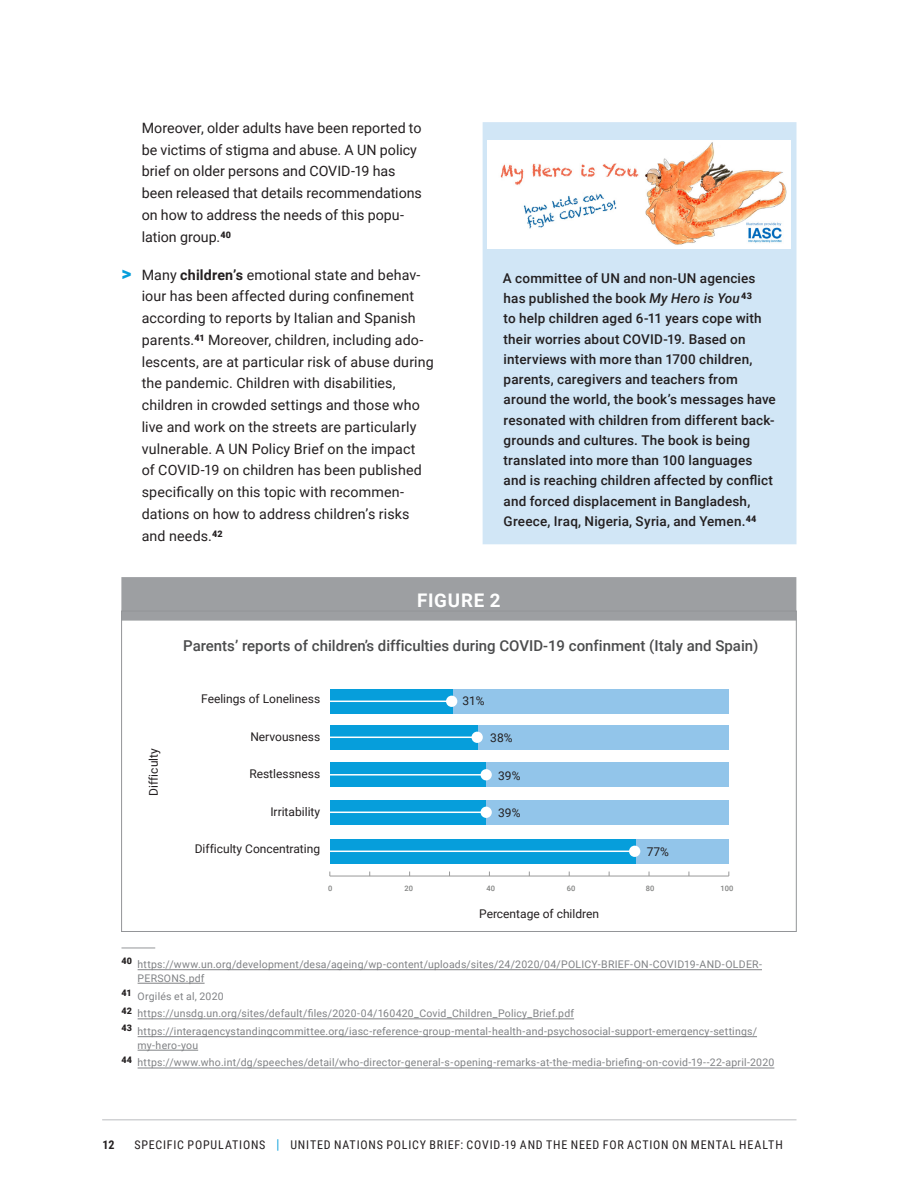
<style>
.page{position:relative;width:918px;height:1188px;background:#fff}
.page>*{position:absolute;margin:0;border:0;box-sizing:border-box;transform-origin:0 0}
.CHART_TABLE_H1{font:700 18.75px "Roboto";letter-spacing:.04em;color:#fff}
.t1{font:500 15px "Roboto";color:#4b4c4d}
.t2{font:14.25px/21.8px "Roboto";letter-spacing:.005em;color:#231f20}
.PMrev_TABLE_TXT{font:500 13.5px/20.2px "Roboto";letter-spacing:.015em;color:#231f20}
.t3{font:12px "Roboto";color:#231f20}
.t4{font:12px "Roboto Condensed";letter-spacing:.065em;color:#231f20}
.t5{font:700 12px "Roboto Condensed";color:#231f20}
.Footnote_SPANNED_REV{font:10.5px/13.5px "Roboto";letter-spacing:.02em;color:#808285}
.t6{font:500 7.5px "Roboto";color:#808180}
.s1{font-weight:900;font-size:19.5px;color:#069edb}
.s2{font-weight:700}
.s3{font-style:italic}
.s4{font-size:13.5px;color:#069edb}
</style>
<div class="page">
<hr style="left:102px;top:1119px;width:695px;height:1px;background:#d1d2d4">
<hr style="left:122px;top:948px;width:33px;height:1px;background:#939598">
<hr style="left:138px;top:969px;width:624px;height:1px;background:#808285">
<hr style="left:138px;top:983px;width:67px;height:1px;background:#808285">
<hr style="left:138px;top:1018px;width:436px;height:1px;background:#808285">
<hr style="left:138px;top:1036px;width:619px;height:1px;background:#808285">
<hr style="left:138px;top:1050px;width:60px;height:1px;background:#808285">
<hr style="left:138px;top:1068px;width:636px;height:1px;background:#808285">
<div style="left:483px;top:122px;width:313px;height:422px;background:#d1e6f6"></div>
<img style="left:487px;top:140px;width:304px;height:109px">
<div style="left:121px;top:577px;width:675px;height:44px;background:#9d9fa2"></div>
<div style="left:330px;top:725px;width:150px;height:25px;background:#069edb"></div>
<div style="left:478px;top:725px;width:251px;height:25px;background:#92c5ea"></div>
<hr style="left:324px;top:737px;width:153px;height:1px;background:#fff">
<div style="left:472px;top:732px;width:11px;height:11px;background:#fff;border-radius:50%"></div>
<div style="left:330px;top:763px;width:157px;height:24px;background:#069edb"></div>
<div style="left:486px;top:763px;width:243px;height:24px;background:#92c5ea"></div>
<hr style="left:324px;top:774px;width:162px;height:2px;background:#fff">
<div style="left:481px;top:769px;width:11px;height:11px;background:#fff;border-radius:50%"></div>
<div style="left:486px;top:839px;width:243px;height:25px;background:#92c5ea"></div>
<div style="left:330px;top:800px;width:157px;height:25px;background:#069edb"></div>
<div style="left:486px;top:800px;width:243px;height:25px;background:#92c5ea"></div>
<hr style="left:324px;top:812px;width:162px;height:1px;background:#fff">
<div style="left:481px;top:807px;width:11px;height:11px;background:#fff;border-radius:50%"></div>
<div style="left:330px;top:839px;width:306px;height:25px;background:#069edb"></div>
<hr style="left:324px;top:851px;width:311px;height:1px;background:#fff">
<div style="left:629px;top:846px;width:11px;height:11px;background:#fff;border-radius:50%"></div>
<hr style="left:330px;top:876px;width:399px;height:1px;background:#999">
<div style="left:330px;top:689px;width:126px;height:25px;background:#069edb"></div>
<div style="left:453px;top:689px;width:276px;height:25px;background:#92c5ea"></div>
<hr style="left:324px;top:701px;width:128px;height:1px;background:#fff">
<div style="left:446px;top:696px;width:11px;height:11px;background:#fff;border-radius:50%"></div>
<p class="t2" style="left:142px;top:116px;width:282px">Moreover, older adults have been reported to be victims of stigma and abuse. A UN policy brief on older persons and COVID-19 has been released that details recommendations on how to address the needs of this popu&shy;lation group.<sup>40</sup></p>
<p class="t2" style="left:142px;top:263px;width:294px;text-indent:-20px"><span class="s1">&gt;</span> Many <span class="s2">children’s</span> emotional state and behav&shy;iour has been affected during confinement according to reports by Italian and Spanish parents.<sup>41</sup> Moreover, children, including ado&shy;lescents, are at particular risk of abuse during the pandemic. Children with disabilities, children in crowded settings and those who live and work on the streets are particularly vulnerable. A UN Policy Brief on the impact<br>of COVID-19 on children has been published specifically on this topic with recommen&shy;dations on how to address children’s risks and needs.<sup>42</sup></p>
<p class="PMrev_TABLE_TXT" style="left:503px;top:267px;width:275px">A committee of UN and non-UN agencies has published the book <span class="s3">My Hero is You</span> <sup>43<br></sup>to help children aged 6-11 years cope with their worries about COVID-19. Based on interviews with more than 1700 children, parents, caregivers and teachers from around the world, the book’s messages have resonated with children from different back&shy;grounds and cultures. The book is being translated into more than 100 languages and is reaching children affected by conflict and forced displacement in Bangladesh, Greece, Iraq, Nigeria, Syria, and Yemen.<sup>44</sup></p>
<p class="CHART_TABLE_H1" style="left:417px;top:587px;width:85px">FIGURE 2</p>
<p class="t1" style="left:183px;top:635px;width:577px">Parents’ reports of children’s difficulties during COVID-19 confinment (Italy and Spain)</p>
<p class="t3" style="left:145px;top:796px;width:49px;rotate:-90deg">Difficulty</p>
<p class="t3" style="left:201px;top:691px;width:121px">Feelings of Loneliness</p>
<p class="t3" style="left:462px;top:693px;width:24px">31%</p>
<p class="t3" style="left:250px;top:728px;width:71px">Nervousness</p>
<p class="t3" style="left:490px;top:730px;width:24px">38%</p>
<p class="t3" style="left:249px;top:766px;width:72px">Restlessness</p>
<p class="t3" style="left:270px;top:803px;width:51px">Irritability</p>
<p class="t3" style="left:498px;top:767px;width:24px">39%</p>
<p class="t3" style="left:498px;top:805px;width:24px">39%</p>
<p class="t3" style="left:195px;top:841px;width:127px">Difficulty Concentrating</p>
<p class="t3" style="left:647px;top:844px;width:24px">77%</p>
<p class="t6" style="left:328px;top:883px;width:6px">0</p>
<p class="t6" style="left:405px;top:883px;width:10px">20</p>
<p class="t6" style="left:486px;top:883px;width:10px">40</p>
<p class="t6" style="left:567px;top:883px;width:10px">60</p>
<p class="t6" style="left:646px;top:883px;width:10px">80</p>
<p class="t6" style="left:721px;top:883px;width:14px">100</p>
<p class="t3" style="left:479px;top:905px;width:121px">Percentage of children</p>
<p class="Footnote_SPANNED_REV" style="left:138px;top:957px;width:626px;text-indent:-16px"><sup>40</sup> https://www.un.org/development/desa/ageing/wp-content/uploads/sites/24/2020/04/POLICY-BRIEF-ON-COVID19-AND-OLDER-<br>PERSONS.pdf</p>
<p class="Footnote_SPANNED_REV" style="left:122px;top:989px;width:104px"><sup>41</sup> Orgilés et al, 2020</p>
<p class="Footnote_SPANNED_REV" style="left:122px;top:1006px;width:454px"><sup>42</sup> https://unsdg.un.org/sites/default/files/2020-04/160420_Covid_Children_Policy_Brief.pdf</p>
<p class="Footnote_SPANNED_REV" style="left:138px;top:1024px;width:621px;text-indent:-16px"><sup>43</sup> https://interagencystandingcommittee.org/iasc-reference-group-mental-health-and-psychosocial-support-emergency-settings/ my-hero-you</p>
<p class="Footnote_SPANNED_REV" style="left:122px;top:1056px;width:654px"><sup>44</sup> https://www.who.int/dg/speeches/detail/who-director-general-s-opening-remarks-at-the-media-briefing-on-covid-19--22-april-2020</p>
<p class="t5" style="left:102px;top:1136px;width:14px">12</p>
<p class="t4" style="left:134px;top:1136px;width:650px">SPECIFIC POPULATIONS <span class="s4">|</span> UNITED NATIONS POLICY BRIEF: COVID-19 AND THE NEED FOR ACTION ON MENTAL HEALTH</p>
</div>
